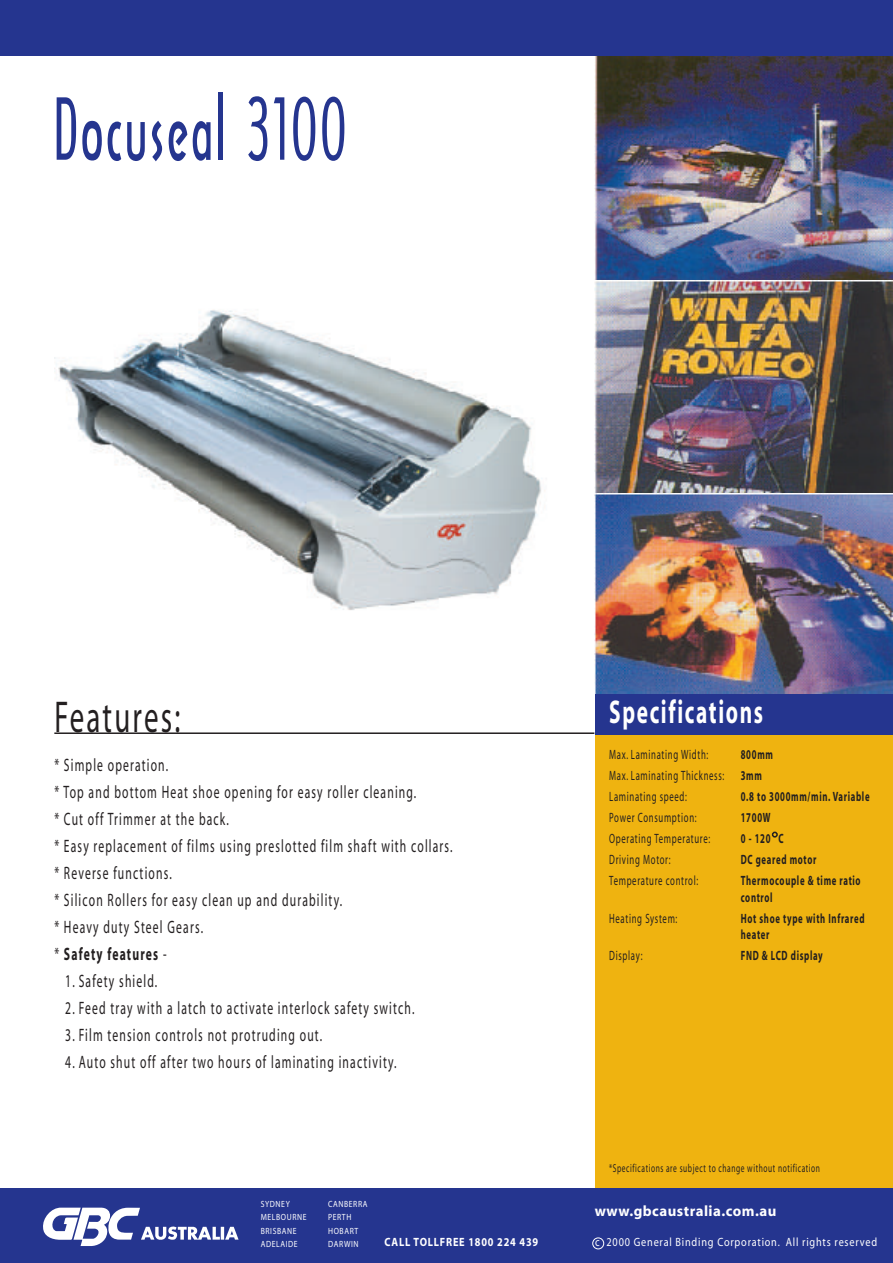
<style>
.page{position:relative;width:893px;height:1263px;background:#fff}
.page>*{position:absolute;margin:0;border:0;box-sizing:border-box;transform-origin:0 0}
.t1{font:81px "Architecture";letter-spacing:.035em;color:#25358f;scale:.77 1}
.t2{font:44.85px "Myriad";letter-spacing:.075em;color:#231f20;scale:.65 1}
.t3{font:700 33px "Myriad";letter-spacing:.075em;color:#fff;scale:.65 1}
.t4{font:18px/27px "Myriad";letter-spacing:.1em;color:#231f20;scale:.65 1}
.t5{font:700 15px "Myriad";letter-spacing:.035em;color:#fff}
.t6{font:13.5px/21px "Myriad";letter-spacing:.075em;color:#231f20;scale:.65 1}
.t7{font:700 13.5px/21px "Myriad";letter-spacing:.075em;color:#231f20;scale:.65 1}
.t8{font:12px "Myriad";letter-spacing:.075em;color:#fff;scale:.86 1}
.t9{font:700 12px "Myriad";letter-spacing:.075em;color:#fff;scale:.86 1}
.t10{font:11.55px "Myriad";letter-spacing:.075em;color:#231f20;scale:.65 1}
.t11{font:9px "Myriad";letter-spacing:.075em;color:#fff;scale:.86 1}
.s1{font-weight:700}
</style>
<div class="page">
<div style="left:595px;top:0;width:297px;height:1263px;background:#efb310"></div>
<div style="left:595px;top:692px;width:298px;height:42px;background:#25358f"></div>
<div style="left:0;top:1188px;width:893px;height:75px;background:#25358f"></div>
<div style="left:593px;top:1238px;width:11px;height:11px;border:1px solid #fff;border-radius:50%"></div>
<svg style="left:43px;top:1207px;width:196px;height:39px"></svg>
<svg style="left:772px;top:831px;width:6px;height:6px"></svg>
<hr style="left:54px;top:732px;width:540px;height:2px;background:#231f20">
<img style="left:54px;top:310px;width:491px;height:300px">
<img style="left:594px;top:55px;width:298px;height:225px">
<img style="left:594px;top:280px;width:298px;height:214px">
<img style="left:594px;top:494px;width:299px;height:199px">
<div style="left:0;top:0;width:893px;height:55px;background:#25358f"></div>
<h1 class="t1" style="left:54px;top:79px;width:381px">Docuseal 3100</h1>
<h2 class="t2" style="left:54px;top:694px;width:195px">Features:</h2>
<p class="t4" style="left:54px;top:752px;width:614px">* Simple operation.<br>* Top and bottom Heat shoe opening for easy roller cleaning.<br>* Cut off Trimmer at the back.<br>* Easy replacement of films using preslotted film shaft with collars. * Reverse functions.<br>* Silicon Rollers for easy clean up and durability.<br>* Heavy duty Steel Gears.<br>* <span class="s1">Safety features</span> -</p>
<p class="t4" style="left:65px;top:968px;width:143px">1. Safety shield.</p>
<p class="t4" style="left:65px;top:995px;width:539px">2. Feed tray with a latch to activate interlock safety switch.</p>
<p class="t4" style="left:65px;top:1022px;width:397px">3. Film tension controls not protruding out.</p>
<p class="t4" style="left:65px;top:1049px;width:511px">4. Auto shut off after two hours of laminating inactivity.</p>
<h3 class="t3" style="left:609px;top:695px;width:238px">Specifications</h3>
<p class="t6" style="left:609px;top:744px;width:179px">Max. Laminating Width:<br>Max. Laminating Thickness:<br>Laminating speed:<br>Power Consumption:<br>Operating Temperature:<br>Driving Motor:<br>Temperature control:</p>
<p class="t6" style="left:609px;top:908px;width:106px">Heating System:</p>
<p class="t6" style="left:609px;top:945px;width:53px">Display:</p>
<p class="t7" style="left:741px;top:744px;width:200px">800mm<br>3mm<br>0.8 to 3000mm/min. Variable<br>1700W<br>0-120 C<br>DC geared motor<br>Thermocouple &amp; time ratio</p>
<p class="t7" style="left:741px;top:887px;width:192px">control<br>Hot shoe type with Infrared</p>
<p class="t7" style="left:741px;top:924px;width:128px">heater<br>FND &amp; LCD display</p>
<p class="t10" style="left:609px;top:1162px;width:326px">*Specifications are subject to change without notification</p>
<p class="t11" style="left:261px;top:1199px;width:35px">SYDNEY</p>
<p class="t11" style="left:328px;top:1199px;width:47px">CANBERRA</p>
<p class="t11" style="left:261px;top:1213px;width:55px">MELBOURNE</p>
<p class="t11" style="left:328px;top:1213px;width:29px">PERTH</p>
<p class="t11" style="left:261px;top:1226px;width:43px">BRISBANE</p>
<p class="t11" style="left:328px;top:1226px;width:37px">HOBART</p>
<p class="t11" style="left:261px;top:1240px;width:44px">ADELAIDE</p>
<p class="t11" style="left:328px;top:1240px;width:37px">DARWIN</p>
<p class="t9" style="left:384px;top:1236px;width:180px">CALL TOLLFREE 1800 224 439</p>
<p class="t8" style="left:595px;top:1236px;width:329px">c 2000 General Binding Corporation. All rights reserved</p>
<p class="t5" style="left:595px;top:1203px;width:183px">www.gbcaustralia.com.au</p>
</div>
